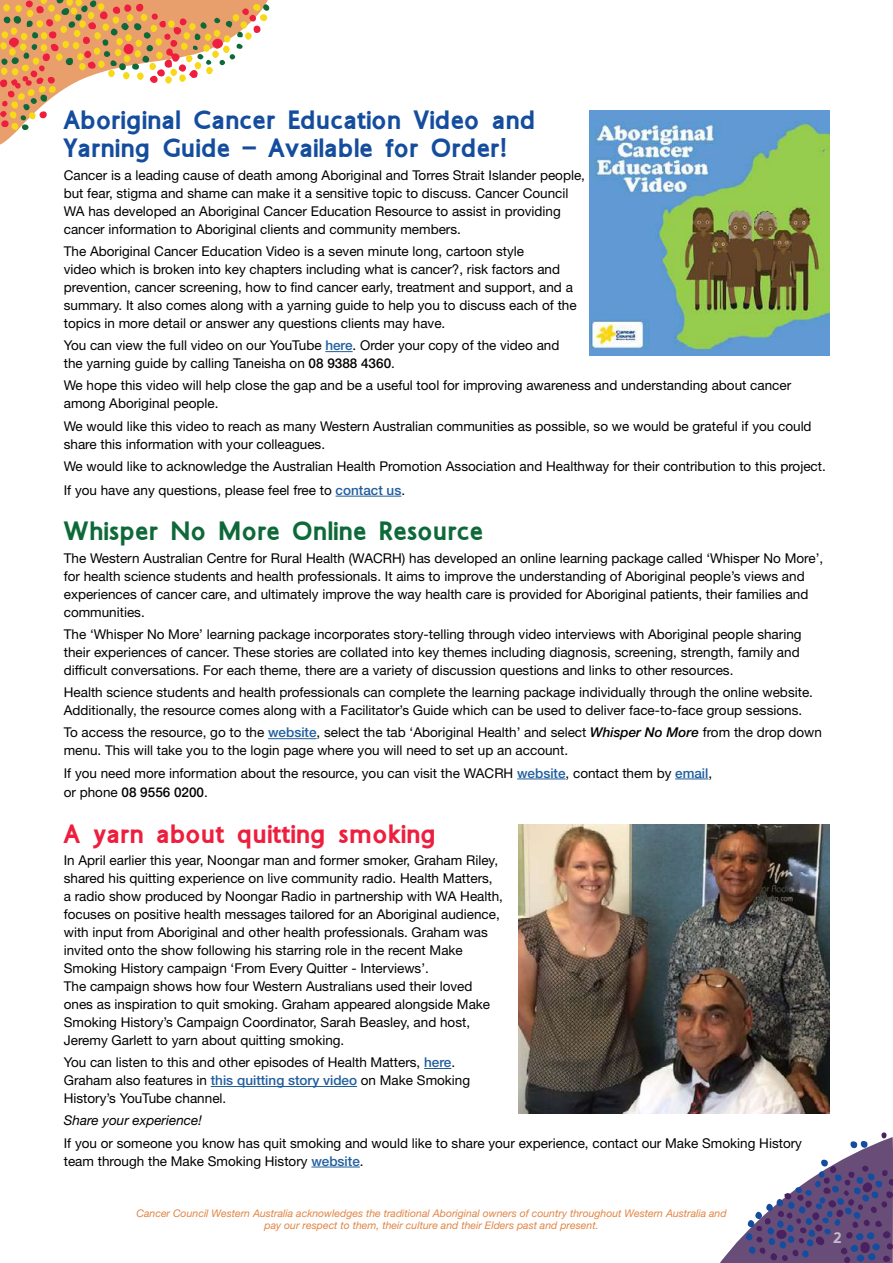
<style>
.page{position:relative;width:893px;height:1263px;background:#fff}
.page>*{position:absolute;margin:0;border:0;box-sizing:border-box;transform-origin:0 0}
.t1{font:700 27px/28.5px "Aboriginal Sans";color:#144d9d}
.t2{font:700 27px "Aboriginal Sans";color:#0e6939}
.t3{font:700 27px "Aboriginal Sans";color:#ee1f3e}
.t4{font:700 16.5px "Aboriginal Sans";color:#c7bdcd}
.t5{font:13.5px/18px "Helvetica Neue LT Std";color:#000}
.t6{font:italic 13.5px "Helvetica Neue LT Std";color:#000}
.t7{font:italic 10.5px/12px "Helvetica Neue LT Std";color:#e28442;text-align:center}
.s1{font-weight:500;color:#215e9e}
.s2{font-weight:500}
.s3{font-weight:500;font-style:italic}
</style>
<div class="page">
<svg style="left:325px;top:351px;width:28px;height:1px"></svg>
<hr style="left:336px;top:496px;width:65px;height:1px;background:#215e9e">
<hr style="left:268px;top:738px;width:49px;height:1px;background:#215e9e">
<hr style="left:517px;top:779px;width:49px;height:1px;background:#215e9e">
<hr style="left:675px;top:779px;width:33px;height:1px;background:#215e9e">
<svg style="left:424px;top:1068px;width:27px;height:1px"></svg>
<hr style="left:211px;top:1086px;width:146px;height:1px;background:#215e9e">
<hr style="left:311px;top:1167px;width:49px;height:1px;background:#215e9e">
<svg style="left:720px;top:1132px;width:173px;height:131px"></svg>
<svg style="left:0;top:0;width:269px;height:145px"></svg>
<img style="left:589px;top:111px;width:240px;height:245px">
<img style="left:519px;top:825px;width:310px;height:289px">
<div style="left:829px;top:1229px;width:17px;height:17px;background:#694d79;border-radius:50%"></div>
<h1 class="t1" style="left:64px;top:107px;width:474px">Aboriginal Cancer Education Video and<br>Yarning Guide – Available for Order!</h1>
<p class="t5" style="left:64px;top:166px;width:523px">Cancer is a leading cause of death among Aboriginal and Torres Strait Islander people, but fear, stigma and shame can make it a sensitive topic to discuss. Cancer Council WA has developed an Aboriginal Cancer Education Resource to assist in providing cancer information to Aboriginal clients and community members.</p>
<p class="t5" style="left:64px;top:242px;width:514px">The Aboriginal Cancer Education Video is a seven minute long, cartoon style<br>video which is broken into key chapters including what is cancer?, risk factors and prevention, cancer screening, how to find cancer early, treatment and support, and a summary. It also comes along with a yarning guide to help you to discuss each of the topics in more detail or answer any questions clients may have.</p>
<p class="t5" style="left:64px;top:336px;width:497px">You can view the full video on our YouTube <span class="s1">here</span>. Order your copy of the video and the yarning guide by calling Taneisha on <span class="s2">08 9388 4360</span>.</p>
<p class="t5" style="left:64px;top:376px;width:729px">We hope this video will help close the gap and be a useful tool for improving awareness and understanding about cancer among Aboriginal people.</p>
<p class="t5" style="left:64px;top:417px;width:749px">We would like this video to reach as many Western Australian communities as possible, so we would be grateful if you could share this information with your colleagues.</p>
<p class="t5" style="left:64px;top:454px;width:764px;line-height:23.7px">We would like to acknowledge the Australian Health Promotion Association and Healthway for their contribution to this project.<br>If you have any questions, please feel free to <span class="s1">contact us</span>.</p>
<h1 class="t2" style="left:64px;top:511px;width:421px">Whisper No More Online Resource</h1>
<p class="t5" style="left:64px;top:549px;width:761px">The Western Australian Centre for Rural Health (WACRH) has developed an online learning package called ‘Whisper No More’, for health science students and health professionals. It aims to improve the understanding of Aboriginal people’s views and experiences of cancer care, and ultimately improve the way health care is provided for Aboriginal patients, their families and communities.</p>
<p class="t5" style="left:64px;top:625px;width:739px">The ‘Whisper No More’ learning package incorporates story-telling through video interviews with Aboriginal people sharing their experiences of cancer. These stories are collated into key themes including diagnosis, screening, strength, family and difficult conversations. For each theme, there are a variety of discussion questions and links to other resources.</p>
<p class="t5" style="left:64px;top:683px;width:751px">Health science students and health professionals can complete the learning package individually through the online website.<br>Additionally, the resource comes along with a Facilitator’s Guide which can be used to deliver face-to-face group sessions.</p>
<p class="t5" style="left:64px;top:723px;width:760px">To access the resource, go to the <span class="s1">website</span>, select the tab ‘Aboriginal Health’ and select <span class="s3">Whisper No More</span> from the drop down menu. This will take you to the login page where you will need to set up an account.</p>
<p class="t5" style="left:64px;top:763px;width:650px;line-height:19.5px">If you need more information about the resource, you can visit the WACRH <span class="s1">website</span>, contact them by <span class="s1">email</span>, or phone <span class="s2">08 9556 0200</span>.</p>
<h1 class="t3" style="left:64px;top:814px;width:374px">A yarn about quitting smoking</h1>
<p class="t5" style="left:64px;top:851px;width:441px">In April earlier this year, Noongar man and former smoker, Graham Riley, shared his quitting experience on live community radio. Health Matters, a radio show produced by Noongar Radio in partnership with WA Health, focuses on positive health messages tailored for an Aboriginal audience, with input from Aboriginal and other health professionals. Graham was invited onto the show following his starring role in the recent Make Smoking History campaign ‘From Every Quitter - Interviews’.<br>The campaign shows how four Western Australians used their loved ones as inspiration to quit smoking. Graham appeared alongside Make Smoking History’s Campaign Coordinator, Sarah Beasley, and host, Jeremy Garlett to yarn about quitting smoking.</p>
<p class="t5" style="left:64px;top:1053px;width:408px">You can listen to this and other episodes of Health Matters, <span class="s1">here</span>.<br>Graham also features in <span class="s1">this quitting story video</span> on Make Smoking<br>History’s YouTube channel.</p>
<p class="t6" style="left:64px;top:1112px;width:140px">Share your experience!</p>
<p class="t5" style="left:64px;top:1133px;width:740px">If you or someone you know has quit smoking and would like to share your experience, contact our Make Smoking History team through the Make Smoking History <span class="s1">website</span>.</p>
<p class="t7" style="left:136px;top:1207px;width:592px">Cancer Council Western Australia acknowledges the traditional Aboriginal owners of country throughout Western Australia and pay our respect to them, their culture and their Elders past and present.</p>
<p class="t4" style="left:833px;top:1225px;width:11px">2</p>
</div>
